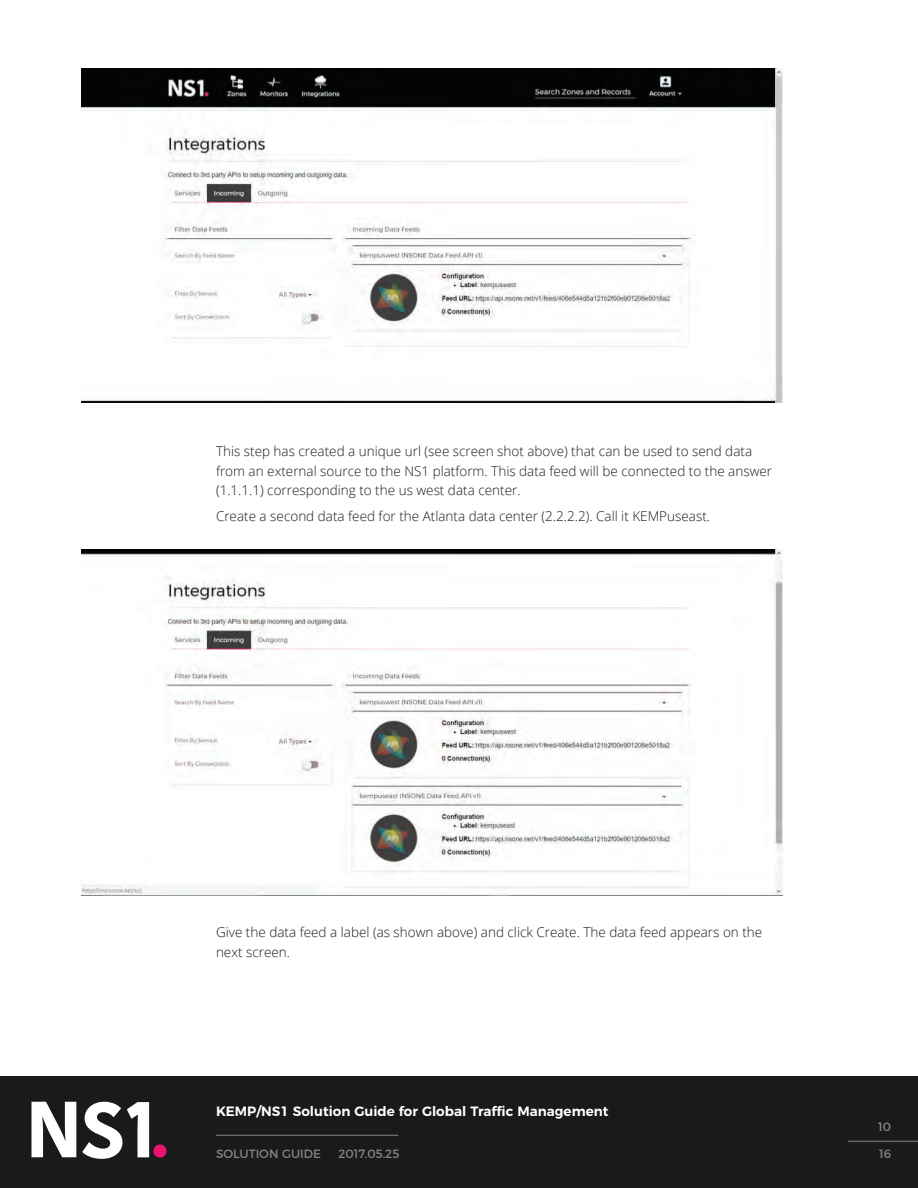
<style>
.page{position:relative;width:918px;height:1188px;background:#fff}
.page>*{position:absolute;margin:0;border:0;box-sizing:border-box;transform-origin:0 0}
.t1{font:300 13.5px/19.5px "Open Sans";color:#191a19}
.t2{font:600 13.5px "Montserrat";color:#fff}
.t3{font:12px "Montserrat";color:#888484}
</style>
<div class="page">
<div style="left:0;top:1076px;width:918px;height:112px;background:#191a19"></div>
<svg style="left:31px;top:1102px;width:45px;height:55px"></svg>
<svg style="left:82px;top:1102px;width:67px;height:57px"></svg>
<div style="left:153px;top:1145px;width:13px;height:13px;background:#ed1171;border-radius:50%"></div>
<hr style="left:848px;top:1141px;width:70px;height:1px;background:#888484">
<hr style="left:216px;top:1135px;width:182px;height:1px;background:#888484">
<img style="left:81px;top:69px;width:702px;height:334px">
<img style="left:81px;top:550px;width:702px;height:345px">
<p class="t1" style="left:216px;top:441px;width:558px">This step has created a unique url (see screen shot above) that can be used to send data from an external source to the NS1 platform. This data feed will be connected to the answer (1.1.1.1) corresponding to the us west data center.</p>
<p class="t1" style="left:216px;top:506px;width:496px">Create a second data feed for the Atlanta data center (2.2.2.2). Call it KEMPuseast.</p>
<p class="t1" style="left:216px;top:922px;width:548px">Give the data feed a label (as shown above) and click Create. The data feed appears on the next screen.</p>
<p class="t2" style="left:216px;top:1101px;width:394px">KEMP/NS1 Solution Guide for Global Traffic Management</p>
<p class="t3" style="left:216px;top:1144px;width:107px">SOLUTION GUIDE</p>
<p class="t3" style="left:338px;top:1144px;width:62px">2017.05.25</p>
<p class="t3" style="left:878px;top:1118px;width:14px">10</p>
<p class="t3" style="left:879px;top:1144px;width:14px">16</p>
</div>
